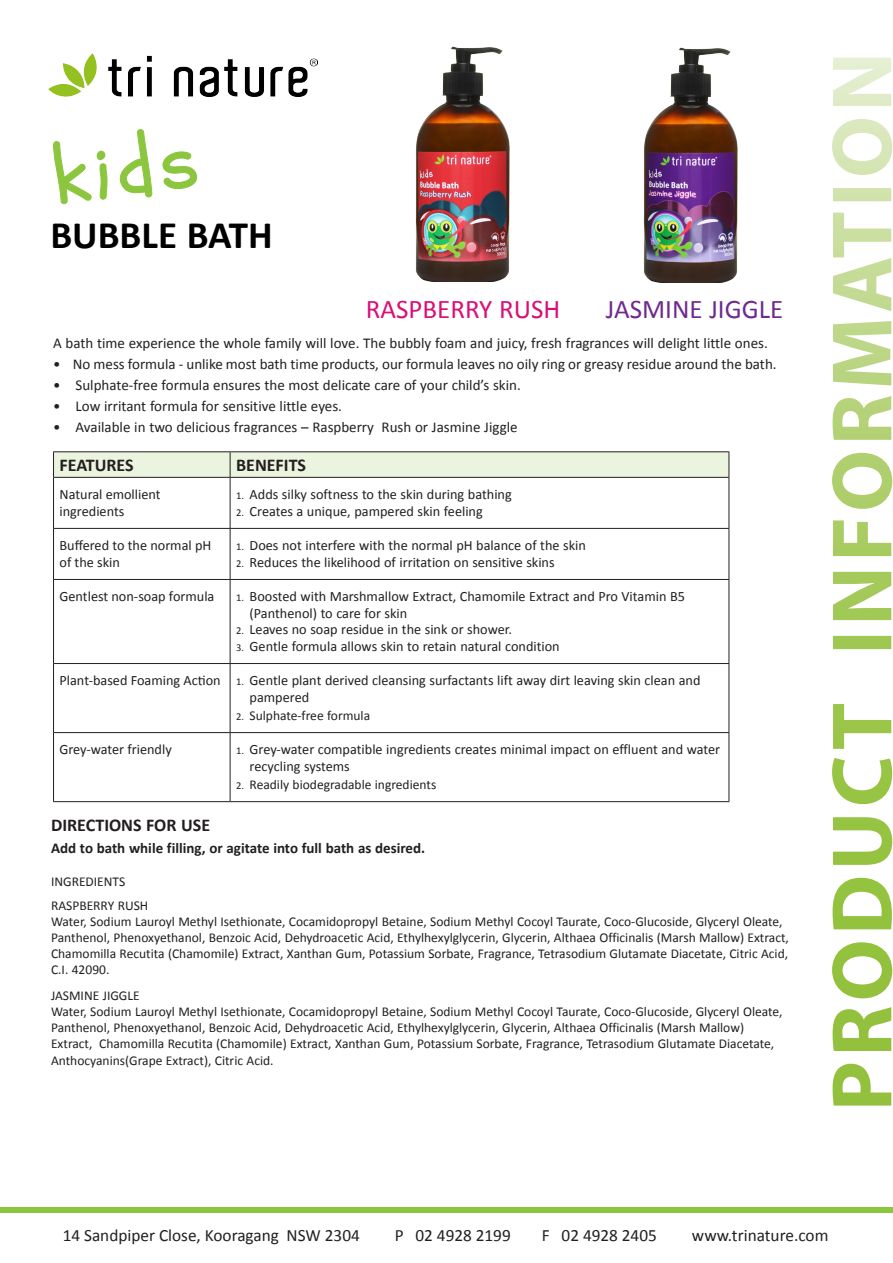
<style>
.page{position:relative;width:893px;height:1263px;background:#fff}
.page>*{position:absolute;margin:0;border:0;box-sizing:border-box;transform-origin:0 0}
.t1{font:700 39px "Calibri";color:#000}
.t2{font:27px "Calibri";color:#d90e76}
.t3{font:27px "Calibri";color:#6e2a8e}
.Paragraph_Style_19{font:700 18px "Calibri";color:#231f20}
.t4{font:17.25px "Calibri";color:#231f20}
.t5{font:15px "Calibri";color:#231f20}
.t6{font:700 15px "Calibri";color:#231f20}
.t7{font:14.25px/16.5px "Calibri";color:#231f20}
.t8{font:13.5px/16.2px "Calibri";color:#231f20}
.s1{font-size:10.5px}
</style>
<div class="page">
<img style="left:49px;top:53px;width:268px;height:44px">
<div style="left:0;top:1208px;width:893px;height:5px;background:#8bc63e"></div>
<svg style="left:832px;top:119px;width:60px;height:986px"></svg>
<hr style="left:53px;top:451px;width:177px;height:1px;background:#231f20">
<hr style="left:230px;top:451px;width:499px;height:1px;background:#231f20">
<svg style="left:53px;top:452px;width:677px;height:25px;background:#e6eed9"></svg>
<hr style="left:53px;top:477px;width:177px;height:1px;background:#231f20">
<hr style="left:53px;top:478px;width:1px;height:50px;background:#231f20">
<hr style="left:230px;top:477px;width:499px;height:1px;background:#231f20">
<hr style="left:230px;top:478px;width:1px;height:50px;background:#231f20">
<hr style="left:729px;top:478px;width:1px;height:50px;background:#231f20">
<hr style="left:53px;top:528px;width:177px;height:1px;background:#231f20">
<hr style="left:53px;top:529px;width:1px;height:50px;background:#231f20">
<hr style="left:230px;top:528px;width:499px;height:1px;background:#231f20">
<hr style="left:230px;top:529px;width:1px;height:50px;background:#231f20">
<hr style="left:729px;top:529px;width:1px;height:50px;background:#231f20">
<hr style="left:53px;top:579px;width:177px;height:1px;background:#231f20">
<hr style="left:53px;top:580px;width:1px;height:83px;background:#231f20">
<hr style="left:230px;top:579px;width:499px;height:1px;background:#231f20">
<hr style="left:230px;top:580px;width:1px;height:83px;background:#231f20">
<hr style="left:729px;top:580px;width:1px;height:83px;background:#231f20">
<hr style="left:53px;top:663px;width:177px;height:1px;background:#231f20">
<hr style="left:53px;top:664px;width:1px;height:68px;background:#231f20">
<hr style="left:230px;top:663px;width:499px;height:1px;background:#231f20">
<hr style="left:230px;top:664px;width:1px;height:68px;background:#231f20">
<hr style="left:729px;top:664px;width:1px;height:68px;background:#231f20">
<hr style="left:53px;top:732px;width:177px;height:1px;background:#231f20">
<hr style="left:53px;top:733px;width:1px;height:68px;background:#231f20">
<hr style="left:230px;top:732px;width:499px;height:1px;background:#231f20">
<hr style="left:230px;top:733px;width:1px;height:68px;background:#231f20">
<hr style="left:729px;top:733px;width:1px;height:68px;background:#231f20">
<hr style="left:53px;top:801px;width:177px;height:1px;background:#231f20">
<hr style="left:230px;top:801px;width:499px;height:1px;background:#231f20">
<img style="left:415px;top:46px;width:95px;height:236px">
<img style="left:643px;top:47px;width:95px;height:236px">
<svg style="left:53px;top:141px;width:55px;height:64px"></svg>
<svg style="left:120px;top:129px;width:33px;height:69px"></svg>
<svg style="left:162px;top:151px;width:35px;height:38px"></svg>
<p class="t1" style="left:50px;top:210px;width:224px">BUBBLE BATH</p>
<p class="t2" style="left:366px;top:292px;width:196px">RASPBERRY RUSH</p>
<p class="t3" style="left:606px;top:292px;width:179px">JASMINE JIGGLE</p>
<p class="t5" style="left:53px;top:333px;width:716px">A bath time experience the whole family will love. The bubbly foam and juicy, fresh fragrances will delight little ones.</p>
<p class="t5" style="left:53px;top:354px;width:725px">• No mess formula - unlike most bath time products, our formula leaves no oily ring or greasy residue around the bath.</p>
<p class="t5" style="left:53px;top:375px;width:469px">• Sulphate-free formula ensures the most delicate care of your child’s skin.</p>
<p class="t5" style="left:53px;top:396px;width:290px">• Low irritant formula for sensitive little eyes.</p>
<p class="t5" style="left:53px;top:417px;width:466px">• Available in two delicious fragrances – Raspberry Rush or Jasmine Jiggle</p>
<p class="Paragraph_Style_19" style="left:60px;top:454px;width:76px">FEATURES</p>
<p class="Paragraph_Style_19" style="left:236px;top:454px;width:71px">BENEFITS</p>
<p class="t7" style="left:60px;top:486px;width:103px">Natural emollient</p>
<p class="t7" style="left:60px;top:503px;width:66px">ingredients</p>
<p class="t7" style="left:236px;top:486px;width:277px"><span class="s1">1.</span> Adds silky softness to the skin during bathing</p>
<p class="t7" style="left:236px;top:503px;width:248px"><span class="s1">2.</span> Creates a unique, pampered skin feeling</p>
<p class="t7" style="left:60px;top:537px;width:153px">Buffered to the normal pH</p>
<p class="t7" style="left:60px;top:554px;width:62px">of the skin</p>
<p class="t7" style="left:236px;top:537px;width:351px"><span class="s1">1.</span> Does not interfere with the normal pH balance of the skin</p>
<p class="t7" style="left:236px;top:554px;width:320px"><span class="s1">2.</span> Reduces the likelihood of irritation on sensitive skins</p>
<p class="t7" style="left:60px;top:588px;width:156px">Gentlest non-soap formula</p>
<p class="t7" style="left:250px;top:588px;width:437px;text-indent:-14px"><span class="s1">1.</span> Boosted with Marshmallow Extract, Chamomile Extract and Pro Vitamin B5 (Panthenol) to care for skin</p>
<p class="t7" style="left:236px;top:621px;width:277px"><span class="s1">2.</span> Leaves no soap residue in the sink or shower.</p>
<p class="t7" style="left:236px;top:638px;width:325px"><span class="s1">3.</span> Gentle formula allows skin to retain natural condition</p>
<p class="t7" style="left:60px;top:672px;width:163px">Plant-based Foaming Action</p>
<p class="t7" style="left:250px;top:672px;width:452px;text-indent:-14px"><span class="s1">1.</span> Gentle plant derived cleansing surfactants lift away dirt leaving skin clean and pampered</p>
<p class="t8" style="left:236px;top:707px;width:136px"><span class="s1">2.</span> Sulphate-free formula</p>
<p class="t7" style="left:60px;top:741px;width:114px">Grey-water friendly</p>
<p class="t7" style="left:250px;top:741px;width:472px;text-indent:-14px"><span class="s1">1.</span> Grey-water compatible ingredients creates minimal impact on effluent and water recycling systems</p>
<p class="t8" style="left:236px;top:776px;width:202px"><span class="s1">2.</span> Readily biodegradable ingredients</p>
<p class="Paragraph_Style_19" style="left:51px;top:813px;width:161px">DIRECTIONS FOR USE</p>
<p class="t6" style="left:51px;top:838px;width:376px">Add to bath while filling, or agitate into full bath as desired.</p>
<p class="t8" style="left:51px;top:873px;width:76px">INGREDIENTS</p>
<p class="t8" style="left:51px;top:897px;width:99px">RASPBERRY RUSH</p>
<p class="t8" style="left:51px;top:913px;width:739px">Water, Sodium Lauroyl Methyl Isethionate, Cocamidopropyl Betaine, Sodium Methyl Cocoyl Taurate, Coco-Glucoside, Glyceryl Oleate, Panthenol, Phenoxyethanol, Benzoic Acid, Dehydroacetic Acid, Ethylhexylglycerin, Glycerin, Althaea Officinalis (Marsh Mallow) Extract, Chamomilla Recutita (Chamomile) Extract, Xanthan Gum, Potassium Sorbate, Fragrance, Tetrasodium Glutamate Diacetate, Citric Acid, C.I. 42090.</p>
<p class="t8" style="left:51px;top:987px;width:90px">JASMINE JIGGLE</p>
<p class="t8" style="left:51px;top:1003px;width:733px">Water, Sodium Lauroyl Methyl Isethionate, Cocamidopropyl Betaine, Sodium Methyl Cocoyl Taurate, Coco-Glucoside, Glyceryl Oleate, Panthenol, Phenoxyethanol, Benzoic Acid, Dehydroacetic Acid, Ethylhexylglycerin, Glycerin, Althaea Officinalis (Marsh Mallow)<br>Extract, Chamomilla Recutita (Chamomile) Extract, Xanthan Gum, Potassium Sorbate, Fragrance, Tetrasodium Glutamate Diacetate, Anthocyanins(Grape Extract), Citric Acid.</p>
<p class="t4" style="left:63px;top:1224px;width:299px">14 Sandpiper Close, Kooragang NSW 2304</p>
<p class="t4" style="left:395px;top:1224px;width:117px">P 02 4928 2199</p>
<p class="t4" style="left:542px;top:1224px;width:116px">F 02 4928 2405</p>
<p class="t4" style="left:692px;top:1224px;width:138px">www.trinature.com</p>
</div>
